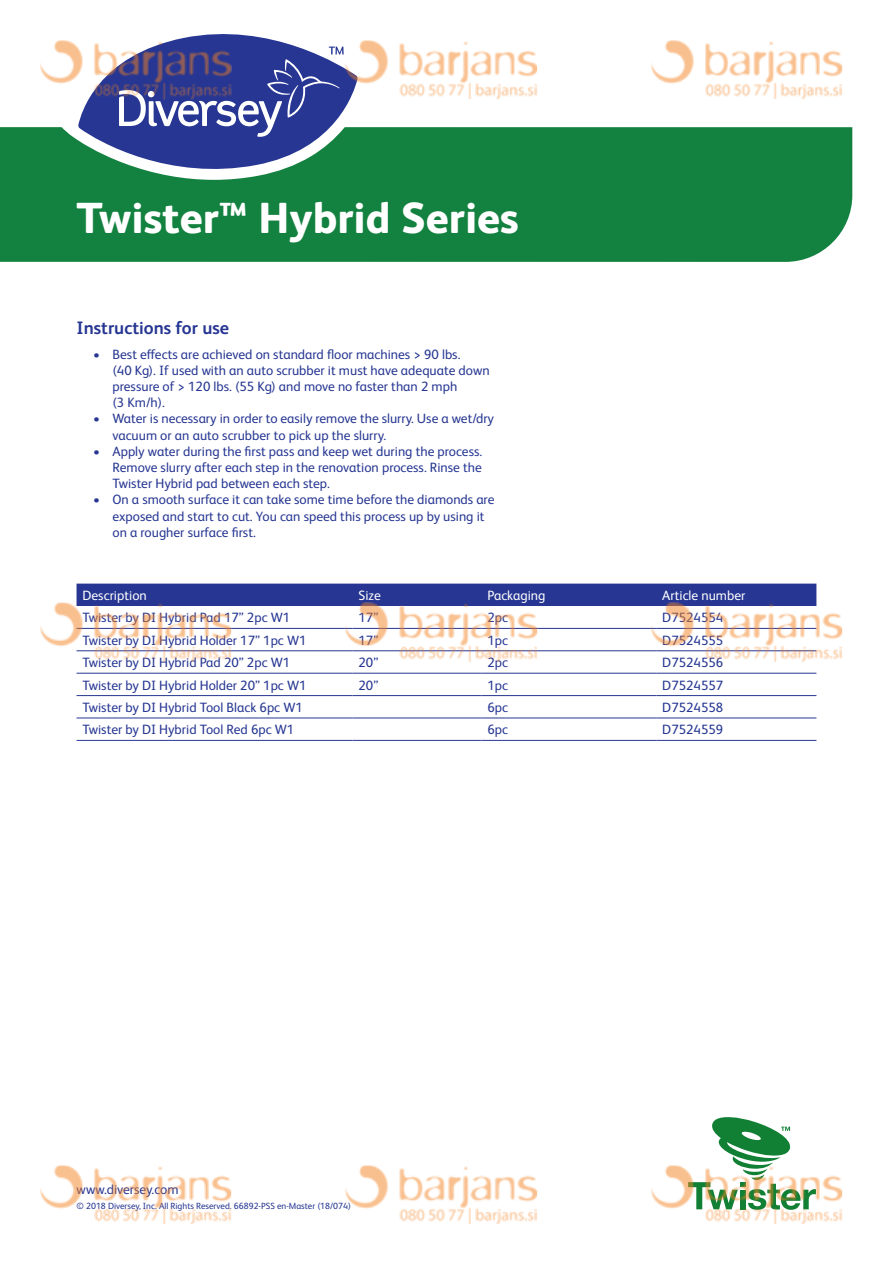
<style>
.page{position:relative;width:893px;height:1263px;background:#fff}
.page>*{position:absolute;margin:0;border:0;box-sizing:border-box;transform-origin:0 0}
.t1{font:800 43.5px "FS Albert Pro";color:#fff}
.t2{font:700 18px "FS Albert Pro";color:#263692}
.t3{font:13.5px/16.2px "FS Albert Pro";color:#263692}
.t4{font:13.5px "FS Albert Pro";color:#fff}
.t5{font:9px "FS Albert Pro";color:#263692}
.s1{color:#fff}
</style>
<div class="page">
<svg style="left:712px;top:1117px;width:79px;height:30px"></svg>
<div style="left:77px;top:584px;width:739px;height:22px;background:#263692"></div>
<hr style="left:77px;top:628px;width:275px;height:1px;background:#263692">
<hr style="left:481px;top:628px;width:175px;height:1px;background:#263692">
<hr style="left:77px;top:650px;width:275px;height:1px;background:#263692">
<hr style="left:481px;top:650px;width:175px;height:1px;background:#263692">
<hr style="left:77px;top:673px;width:275px;height:1px;background:#263692">
<hr style="left:481px;top:673px;width:175px;height:1px;background:#263692">
<hr style="left:77px;top:695px;width:275px;height:1px;background:#263692">
<hr style="left:352px;top:695px;width:129px;height:1px;background:#263692">
<hr style="left:481px;top:695px;width:175px;height:1px;background:#263692">
<hr style="left:656px;top:695px;width:160px;height:1px;background:#263692">
<hr style="left:77px;top:718px;width:275px;height:1px;background:#263692">
<hr style="left:352px;top:718px;width:129px;height:1px;background:#263692">
<hr style="left:481px;top:718px;width:175px;height:1px;background:#263692">
<hr style="left:656px;top:718px;width:160px;height:1px;background:#263692">
<hr style="left:77px;top:740px;width:275px;height:1px;background:#263692">
<hr style="left:352px;top:740px;width:129px;height:1px;background:#263692">
<hr style="left:481px;top:740px;width:175px;height:1px;background:#263692">
<hr style="left:656px;top:740px;width:160px;height:1px;background:#263692">
<div style="left:0;top:127px;width:852px;height:135px;background:#13813f"></div>
<svg style="left:58px;top:127px;width:314px;height:53px;background:#22894b"></svg>
<svg style="left:78px;top:37px;width:280px;height:144px"></svg>
<img style="left:40px;top:34px;width:220px;height:82px">
<img style="left:328px;top:37px;width:210px;height:79px">
<img style="left:651px;top:40px;width:192px;height:59px">
<img style="left:40px;top:585px;width:220px;height:89px">
<img style="left:328px;top:585px;width:237px;height:89px">
<img style="left:633px;top:585px;width:210px;height:89px">
<img style="left:40px;top:1165px;width:192px;height:59px">
<img style="left:345px;top:1165px;width:193px;height:59px">
<img style="left:651px;top:1147px;width:192px;height:77px">
<h1 class="t1" style="left:77px;top:184px;width:444px">Twister™ Hybrid Series</h1>
<h2 class="t2" style="left:77px;top:315px;width:154px">Instructions for use</h2>
<p class="t3" style="left:113px;top:345px;width:379px;text-indent:-19px">• Best effects are achieved on standard floor machines &gt; 90 lbs.<br>(40 Kg). If used with an auto scrubber it must have adequate down pressure of &gt; 120 lbs. (55 Kg) and move no faster than 2 mph<br>(3 Km/h).</p>
<p class="t3" style="left:113px;top:410px;width:383px;text-indent:-19px">• Water is necessary in order to easily remove the slurry. Use a wet/dry vacuum or an auto scrubber to pick up the slurry.</p>
<p class="t3" style="left:112px;top:442px;width:371px;text-align:justify;text-indent:-19px">• Apply water during the first pass and keep wet during the process.<br>Remove slurry after each step in the renovation process. Rinse the Twister Hybrid pad between each step.</p>
<p class="t3" style="left:112px;top:491px;width:383px;text-indent:-19px">• On a smooth surface it can take some time before the diamonds are exposed and start to cut. You can speed this process up by using it on a rougher surface first.</p>
<p class="t4" style="left:83px;top:586px;width:66px">Description</p>
<p class="t4" style="left:359px;top:586px;width:24px">Size</p>
<p class="t4" style="left:487px;top:586px;width:59px">Packaging</p>
<p class="t4" style="left:662px;top:586px;width:85px">Article number</p>
<p class="t3" style="left:83px;top:609px;width:209px">Twister by DI Hybrid Pad 17” 2pc W1</p>
<p class="t3" style="left:359px;top:609px;width:21px">17”</p>
<p class="t3" style="left:487px;top:609px;width:22px">2pc</p>
<p class="t3" style="left:662px;top:609px;width:63px">D7524554</p>
<p class="t3" style="left:83px;top:631px;width:226px">Twister by DI Hybrid Holder 17” 1pc W1</p>
<p class="t3" style="left:359px;top:631px;width:21px">17”</p>
<p class="t3" style="left:487px;top:631px;width:22px">1pc</p>
<p class="t3" style="left:662px;top:631px;width:63px">D7524555</p>
<p class="t3" style="left:83px;top:653px;width:209px">Twister by DI Hybrid Pad 20” 2pc W1</p>
<p class="t3" style="left:359px;top:653px;width:21px">20”</p>
<p class="t3" style="left:487px;top:653px;width:22px">2pc</p>
<p class="t3" style="left:662px;top:653px;width:77px">D7524556<span class="s1">15</span></p>
<p class="t3" style="left:83px;top:676px;width:226px">Twister by DI Hybrid Holder 20” 1pc W1</p>
<p class="t3" style="left:359px;top:676px;width:21px">20”</p>
<p class="t3" style="left:487px;top:676px;width:22px">1pc</p>
<p class="t3" style="left:662px;top:676px;width:70px">D7524557<span class="s1">6</span></p>
<p class="t3" style="left:83px;top:698px;width:222px">Twister by DI Hybrid Tool Black 6pc W1</p>
<p class="t3" style="left:487px;top:698px;width:22px">6pc</p>
<p class="t3" style="left:662px;top:698px;width:70px">D7524558<span class="s1">4</span></p>
<p class="t3" style="left:83px;top:721px;width:213px">Twister by DI Hybrid Tool Red 6pc W1</p>
<p class="t3" style="left:487px;top:721px;width:22px">6pc</p>
<p class="t3" style="left:662px;top:721px;width:77px">D7524559<span class="s1">42</span></p>
<p class="t3" style="left:77px;top:1180px;width:104px">www.diversey.com</p>
<p class="t5" style="left:77px;top:1199px;width:276px">© 2018 Diversey, Inc. All Rights Reserved. 66892-PSS en-Master (18/074)</p>
</div>
